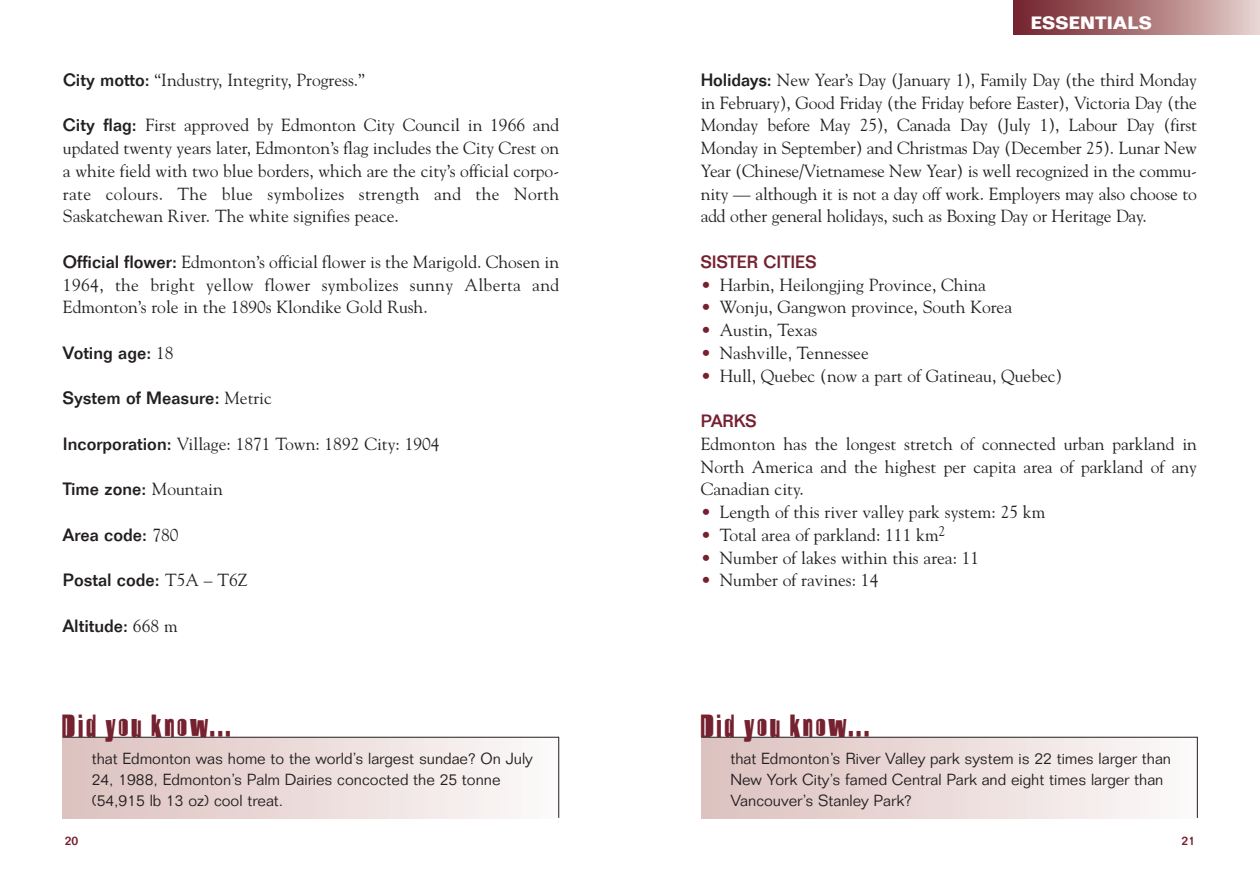
<style>
.page{position:relative;width:1260px;height:882px;background:#fff}
.page>*{position:absolute;margin:0;border:0;box-sizing:border-box;transform-origin:0 0}
.t1{font:700 31.5px "Harlem";letter-spacing:.105em;color:#752130}
.t2{font:17.5px/22.8px "Goudy";color:#231f20;text-align:justify}
.t3{font:500 17.5px "Folio";color:#231f20}
.t4{font:500 17.5px "Folio";color:#752130}
.t5{font:700 17.5px "Folio";color:#fff}
.t6{font:300 15.75px/21px "Folio";color:#231f20}
.t7{font:500 12.25px "Folio";color:#752130}
.s1{font-family:"Folio";font-weight:500}
.s2{font-family:"Goudy";font-weight:400}
.s3{color:#752130}
</style>
<div class="page">
<div style="left:1013px;top:0;width:247px;height:34px;background:linear-gradient(to right,#711d27,#e5cfca)"></div>
<div style="left:63px;top:737px;width:496px;height:82px;background:linear-gradient(to right,#dcc1be,#fcf9f9)"></div>
<hr style="left:63px;top:737px;width:496px;height:1px;background:#231f20">
<hr style="left:558px;top:737px;width:1px;height:81px;background:#231f20">
<div style="left:701px;top:737px;width:496px;height:82px;background:linear-gradient(to right,#dcc1be,#fcf9f9)"></div>
<hr style="left:701px;top:737px;width:496px;height:1px;background:#231f20">
<hr style="left:1197px;top:737px;width:1px;height:81px;background:#231f20">
<p class="t2" style="left:63px;top:68px;width:304px"><span class="s1">City motto:</span> “Industry, Integrity, Progress.”</p>
<p class="t2" style="left:63px;top:114px;width:498px"><span class="s1">City flag:</span> First approved by Edmonton City Council in 1966 and updated twenty years later, Edmonton’s flag includes the City Crest on a white field with two blue borders, which are the city’s official corpo&shy;rate colours. The blue symbolizes strength and the North Saskatchewan River. The white signifies peace.</p>
<p class="t2" style="left:63px;top:250px;width:498px"><span class="s1">Official flower:</span> Edmonton’s official flower is the Marigold. Chosen in 1964, the bright yellow flower symbolizes sunny Alberta and Edmonton’s role in the 1890s Klondike Gold Rush.</p>
<p class="t3" style="left:63px;top:346px;width:112px">Voting age: <span class="s2">18</span></p>
<p class="t3" style="left:63px;top:392px;width:210px">System of Measure: <span class="s2">Metric</span></p>
<p class="t2" style="left:63px;top:432px;width:378px"><span class="s1">Incorporation:</span> Village: 1871 Town: 1892 City: 1904</p>
<p class="t3" style="left:63px;top:483px;width:161px">Time zone: <span class="s2">Mountain</span></p>
<p class="t3" style="left:63px;top:528px;width:117px">Area code: <span class="s2">780</span></p>
<p class="t3" style="left:63px;top:574px;width:186px">Postal code: <span class="s2">T5A – T6Z</span></p>
<p class="t3" style="left:63px;top:619px;width:116px">Altitude: <span class="s2">668 m</span></p>
<h1 class="t1" style="left:62px;top:707px;width:170px">Did you know...</h1>
<p class="t6" style="left:92px;top:749px;width:443px">that Edmonton was home to the world’s largest sundae? On July<br>24, 1988, Edmonton’s Palm Dairies concocted the 25 tonne (54,915 lb 13 oz) cool treat.</p>
<p class="t5" style="left:1031px;top:16px;width:123px">ESSENTIALS</p>
<p class="t2" style="left:701px;top:68px;width:498px"><span class="s1">Holidays:</span> New Year’s Day (January 1), Family Day (the third Monday in February), Good Friday (the Friday before Easter), Victoria Day (the Monday before May 25), Canada Day (July 1), Labour Day (first Monday in September) and Christmas Day (December 25). Lunar New Year (Chinese/Vietnamese New Year) is well recognized in the commu&shy;nity — although it is not a day off work. Employers may also choose to add other general holidays, such as Boxing Day or Heritage Day.</p>
<p class="t4" style="left:701px;top:255px;width:117px">SISTER CITIES</p>
<p class="t2" style="left:701px;top:273px;width:287px"><span class="s3">•</span> Harbin, Heilongjing Province, China</p>
<p class="t2" style="left:701px;top:296px;width:313px"><span class="s3">•</span> Wonju, Gangwon province, South Korea</p>
<p class="t2" style="left:701px;top:319px;width:118px"><span class="s3">•</span> Austin, Texas</p>
<p class="t2" style="left:701px;top:341px;width:170px"><span class="s3">•</span> Nashville, Tennessee</p>
<p class="t2" style="left:701px;top:364px;width:363px"><span class="s3">•</span> Hull, Quebec (now a part of Gatineau, Quebec)</p>
<p class="t4" style="left:701px;top:415px;width:57px">PARKS</p>
<p class="t2" style="left:701px;top:432px;width:498px">Edmonton has the longest stretch of connected urban parkland in North America and the highest per capita area of parkland of any Canadian city.</p>
<p class="t2" style="left:701px;top:501px;width:346px"><span class="s3">•</span> Length of this river valley park system: 25 km</p>
<p class="t2" style="left:701px;top:523px;width:246px"><span class="s3">•</span> Total area of parkland: 111 km<sup>2</sup></p>
<p class="t2" style="left:701px;top:546px;width:280px"><span class="s3">•</span> Number of lakes within this area: 11</p>
<p class="t2" style="left:701px;top:569px;width:179px"><span class="s3">•</span> Number of ravines: 14</p>
<h1 class="t1" style="left:701px;top:707px;width:170px">Did you know...</h1>
<p class="t6" style="left:730px;top:749px;width:442px">that Edmonton’s River Valley park system is 22 times larger than<br>New York City’s famed Central Park and eight times larger than<br>Vancouver’s Stanley Park?</p>
<p class="t7" style="left:65px;top:836px;width:15px">20</p>
<p class="t7" style="left:1182px;top:836px;width:15px">21</p>
</div>
